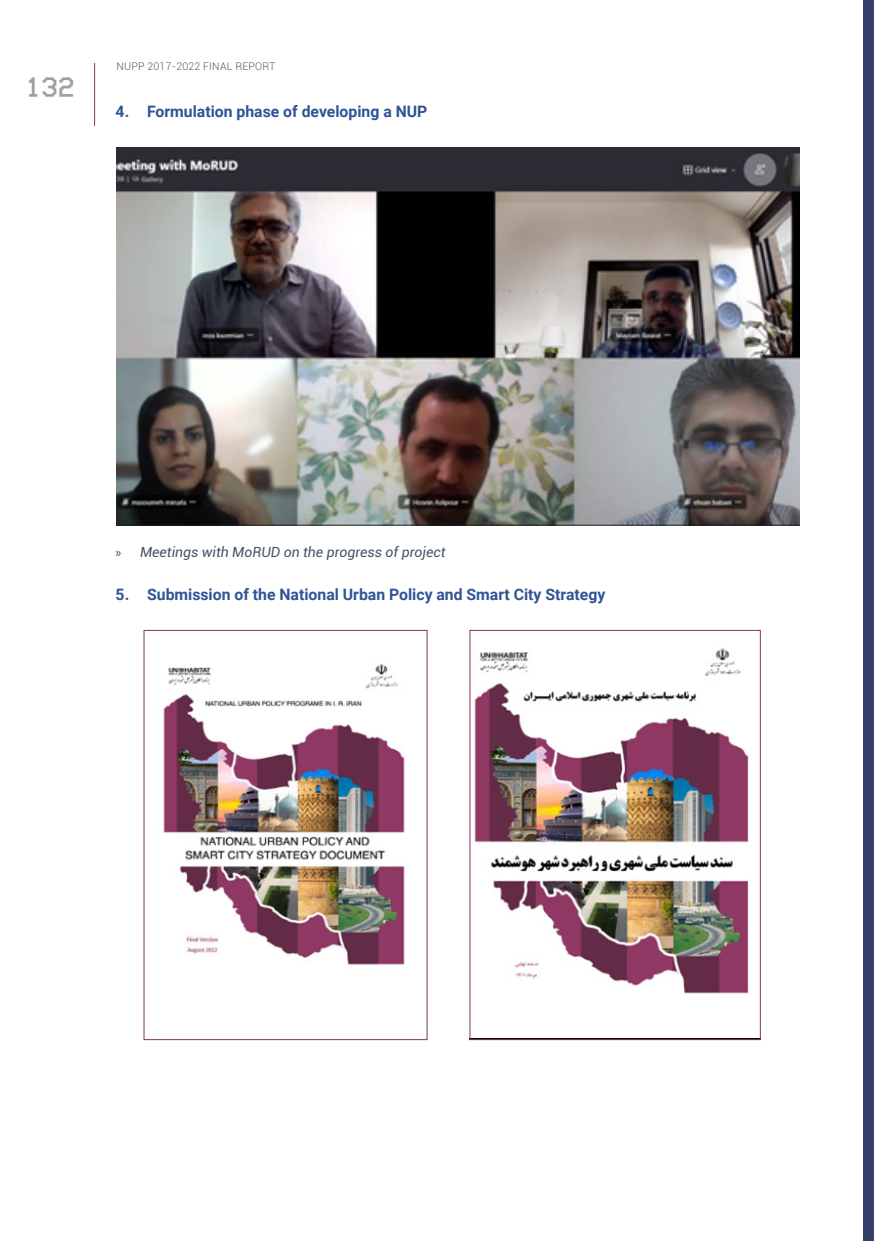
<style>
.page{position:relative;width:874px;height:1241px;background:#fff}
.page>*{position:absolute;margin:0;border:0;box-sizing:border-box;transform-origin:0 0}
.t1{font:28px "VCROSD Mono";color:#9d9fa2}
.t2{font:700 15.75px "Roboto";color:#2f5496}
.t3{font:italic 14px "Roboto";color:#44546a}
.t4{font:300 10.5px "Roboto";letter-spacing:.02em;color:#565659}
.s1{font-family:"Myriad Pro";font-style:normal}
</style>
<div class="page">
<hr style="left:94px;top:63px;width:1px;height:63px;background:#83345e">
<div style="left:863px;top:0;width:10px;height:1240px;background:#354068"></div>
<img style="left:116px;top:147px;width:683px;height:378px">
<img style="left:163px;top:664px;width:242px;height:301px">
<img style="left:474px;top:648px;width:275px;height:346px">
<h1 class="t1" style="left:25px;top:73px;width:51px">132</h1>
<p class="t4" style="left:116px;top:59px;width:160px">NUPP 2017-2022 FINAL REPORT</p>
<p class="t2" style="left:116px;top:100px;width:313px">4. Formulation phase of developing a NUP</p>
<p class="t3" style="left:115px;top:542px;width:331px"><span class="s1">»</span> Meetings with MoRUD on the progress of project</p>
<p class="t2" style="left:116px;top:583px;width:491px">5. Submission of the National Urban Policy and Smart City Strategy</p>
</div>
